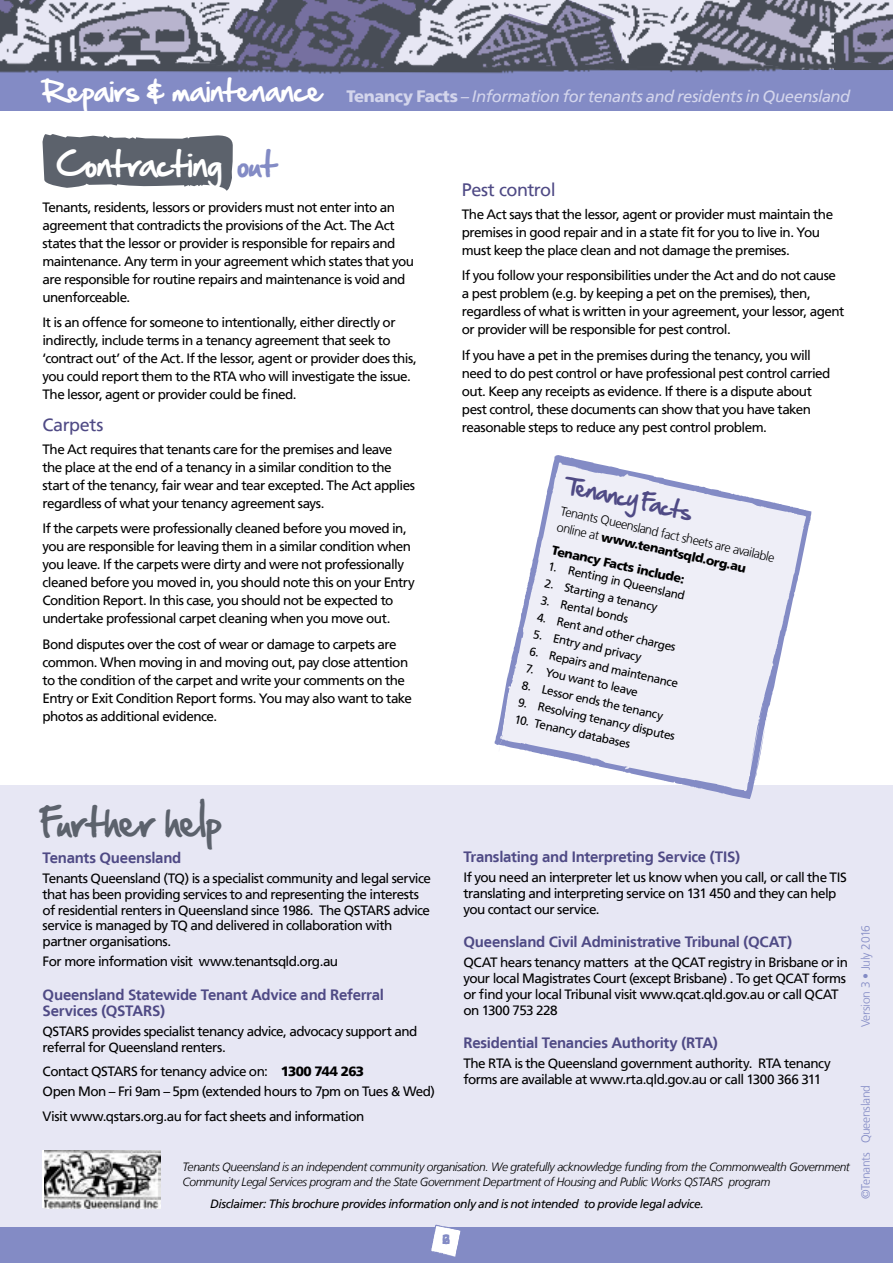
<style>
.page{position:relative;width:893px;height:1263px;background:#fff}
.page>*{position:absolute;margin:0;border:0;box-sizing:border-box;transform-origin:0 0}
.t1{font:34.5px "Hand Of Sean";letter-spacing:-.01em;color:#5c626c}
.t2{font:30px "Hand Of Sean";letter-spacing:.015em;color:#fff}
.t3{font:26.25px "Hand Of Sean";letter-spacing:.02em;color:#fff}
.t4{font:21.15px "Hand Of Sean";color:#4f4a85}
.t5{font:18px "Frutiger LT";letter-spacing:-.03em;color:#4f4a85}
.t6{font:italic 16.5px "Frutiger LT";letter-spacing:-.025em;color:#d3d5ec}
.t7{font:700 15px/16.5px "Frutiger LT";letter-spacing:-.02em;color:#4f4a85}
.t8{font:13.5px/18px "Frutiger LT";letter-spacing:-.04em;color:#000}
.t9{font:900 13.5px "Frutiger LT";color:#838bc5}
.t10{font:300 12.6px/16.5px "Frutiger LT";color:#000}
.t11{font:900 12.6px "Frutiger LT";color:#000}
.t12{font:italic 300 12px/15px "Frutiger LT";letter-spacing:-.03em;color:#000}
.t13{font:italic 12px "Frutiger LT";letter-spacing:-.035em;color:#000}
.t14{font:300 12px "Frutiger LT";letter-spacing:-.025em;color:#838bc5}
.t15{font:11.85px "Frutiger LT";color:#000}
.s1{font-weight:900;font-style:normal}
.s2{color:#838bc5}
.s3{font-weight:900}
</style>
<div class="page">
<div style="left:0;top:785px;width:893px;height:478px;background:#e7e7f4"></div>
<div style="left:0;top:1228px;width:893px;height:35px;background:#838bc5"></div>
<div style="left:0;top:0;width:893px;height:111px;background:#838bc5"></div>
<svg style="left:429px;top:1224px;width:33px;height:33px"></svg>
<img style="left:0;top:69px;width:893px;height:5px">
<img style="left:0;top:0;width:835px;height:69px">
<img style="left:835px;top:0;width:58px;height:69px">
<svg style="left:43px;top:134px;width:190px;height:57px;background:#747a82"></svg>
<svg style="left:43px;top:1150px;width:116px;height:58px"></svg>
<img style="left:44px;top:1151px;width:116px;height:57px">
<svg style="left:495px;top:455px;width:316px;height:344px"></svg>
<svg style="left:499px;top:462px;width:307px;height:329px;fill:#eeeef7"></svg>
<h3 class="t3" style="left:43px;top:72px;width:280px">Repairs &amp; maintenance</h3>
<p class="t6" style="left:346px;top:89px;width:506px"><span class="s1">Tenancy Facts</span> – Information for tenants and residents in Queensland</p>
<h2 class="t2" style="left:57px;top:143px;width:221px">Contracting <span class="s2">out</span></h2>
<p class="t8" style="left:43px;top:198px;width:373px">Tenants, residents, lessors or providers must not enter into an agreement that contradicts the provisions of the Act. The Act states that the lessor or provider is responsible for repairs and maintenance. Any term in your agreement which states that you are responsible for routine repairs and maintenance is void and unenforceable.</p>
<p class="t8" style="left:43px;top:313px;width:376px">It is an offence for someone to intentionally, either directly or indirectly, include terms in a tenancy agreement that seek to ‘contract out’ of the Act. If the lessor, agent or provider does this, you could report them to the RTA who will investigate the issue.<br>The lessor, agent or provider could be fined.</p>
<h3 class="t5" style="left:43px;top:415px;width:62px">Carpets</h3>
<p class="t8" style="left:43px;top:440px;width:374px">The Act requires that tenants care for the premises and leave the place at the end of a tenancy in a similar condition to the start of the tenancy, fair wear and tear excepted. The Act applies regardless of what your tenancy agreement says.</p>
<p class="t8" style="left:43px;top:519px;width:374px">If the carpets were professionally cleaned before you moved in, you are responsible for leaving them in a similar condition when you leave. If the carpets were dirty and were not professionally cleaned before you moved in, you should note this on your Entry Condition Report. In this case, you should not be expected to undertake professional carpet cleaning when you move out.</p>
<p class="t8" style="left:43px;top:635px;width:371px">Bond disputes over the cost of wear or damage to carpets are common. When moving in and moving out, pay close attention to the condition of the carpet and write your comments on the Entry or Exit Condition Report forms. You may also want to take photos as additional evidence.</p>
<h3 class="t5" style="left:462px;top:180px;width:95px">Pest control</h3>
<p class="t8" style="left:462px;top:205px;width:373px">The Act says that the lessor, agent or provider must maintain the premises in good repair and in a state fit for you to live in. You must keep the place clean and not damage the premises.</p>
<p class="t8" style="left:462px;top:266px;width:384px">If you follow your responsibilities under the Act and do not cause a pest problem (e.g. by keeping a pet on the premises), then, regardless of what is written in your agreement, your lessor, agent or provider will be responsible for pest control.</p>
<p class="t8" style="left:462px;top:346px;width:370px">If you have a pet in the premises during the tenancy, you will need to do pest control or have professional pest control carried out. Keep any receipts as evidence. If there is a dispute about pest control, these documents can show that you have taken reasonable steps to reduce any pest control problem.</p>
<h3 class="t4" style="left:569px;top:471px;width:130px;rotate:12deg">Tenancy Facts</h3>
<p class="t10" style="left:563px;top:502px;width:220px;rotate:13deg">Tenants Queensland fact sheets are available online at <span class="s3">www.tenantsqld.org.au</span></p>
<p class="t11" style="left:553px;top:544px;width:137px;rotate:13deg">Tenancy Facts include:</p>
<p class="t15" style="left:550px;top:558px;width:141px;rotate:13deg">1. Renting in Queensland</p>
<p class="t15" style="left:546px;top:575px;width:117px;rotate:13deg">2. Starting a tenancy</p>
<p class="t15" style="left:543px;top:592px;width:91px;rotate:13deg">3. Rental bonds</p>
<p class="t15" style="left:539px;top:609px;width:143px;rotate:13deg">4. Rent and other charges</p>
<p class="t15" style="left:535px;top:626px;width:112px;rotate:13deg">5. Entry and privacy</p>
<p class="t15" style="left:531px;top:643px;width:153px;rotate:13deg">6. Repairs and maintenance</p>
<p class="t15" style="left:528px;top:660px;width:116px;rotate:13deg">7. You want to leave</p>
<p class="t15" style="left:524px;top:677px;width:146px;rotate:13deg">8. Lessor ends the tenancy</p>
<p class="t15" style="left:520px;top:694px;width:162px;rotate:13deg">9. Resolving tenancy disputes</p>
<p class="t15" style="left:516px;top:711px;width:120px;rotate:13deg">10. Tenancy databases</p>
<h1 class="t1" style="left:43px;top:799px;width:181px">Further help</h1>
<p class="t7" style="left:43px;top:851px;width:140px">Tenants Queensland</p>
<p class="t8" style="left:43px;top:872px;width:390px;line-height:15.8px">Tenants Queensland (TQ) is a specialist community and legal service that has been providing services to and representing the interests of residential renters in Queensland since 1986. The QSTARS advice service is managed by TQ and delivered in collaboration with partner organisations.</p>
<p class="t8" style="left:43px;top:953px;width:297px">For more information visit www.tenantsqld.org.au</p>
<p class="t7" style="left:43px;top:987px;width:343px">Queensland Statewide Tenant Advice and Referral<br>Services (QSTARS)</p>
<p class="t8" style="left:43px;top:1025px;width:376px;line-height:15.8px">QSTARS provides specialist tenancy advice, advocacy support and referral for Queensland renters.</p>
<p class="t8" style="left:43px;top:1063px;width:394px;line-height:20px">Contact QSTARS for tenancy advice on: <span class="s3">1300 744 263<br></span>Open Mon – Fri 9am – 5pm (extended hours to 7pm on Tues &amp; Wed)</p>
<p class="t8" style="left:43px;top:1108px;width:323px">Visit www.qstars.org.au for fact sheets and information</p>
<p class="t7" style="left:463px;top:850px;width:278px">Translating and Interpreting Service (TIS)</p>
<p class="t8" style="left:463px;top:871px;width:385px;line-height:15.8px">If you need an interpreter let us know when you call, or call the TIS translating and interpreting service on 131 450 and they can help you contact our service.</p>
<p class="t7" style="left:463px;top:935px;width:330px">Queensland Civil Administrative Tribunal (QCAT)</p>
<p class="t8" style="left:463px;top:956px;width:386px;line-height:15.8px">QCAT hears tenancy matters at the QCAT registry in Brisbane or in your local Magistrates Court (except Brisbane) . To get QCAT forms or find your local Tribunal visit www.qcat.qld.gov.au or call QCAT on 1300 753 228</p>
<p class="t7" style="left:463px;top:1036px;width:256px">Residential Tenancies Authority (RTA)</p>
<p class="t8" style="left:463px;top:1057px;width:369px;line-height:15.8px">The RTA is the Queensland government authority. RTA tenancy forms are available at www.rta.qld.gov.au or call 1300 366 311</p>
<p class="t12" style="left:183px;top:1160px;width:669px">Tenants Queensland is an independent community organisation. We gratefully acknowledge funding from the Commonwealth Government<br>Community Legal Services program and the State Government Department of Housing and Public Works QSTARS program</p>
<p class="t13" style="left:210px;top:1199px;width:495px">Disclaimer: This brochure provides information only and is not intended to provide legal advice.</p>
<p class="t9" style="left:442px;top:1234px;width:10px">6</p>
<p class="t9" style="left:442px;top:1234px;width:10px">2</p>
<p class="t14" style="left:861px;top:1027px;width:104px;rotate:-90deg">Version 3 • July 2016</p>
<p class="t14" style="left:861px;top:1199px;width:116px;rotate:-90deg">©Tenants Queensland</p>
</div>
